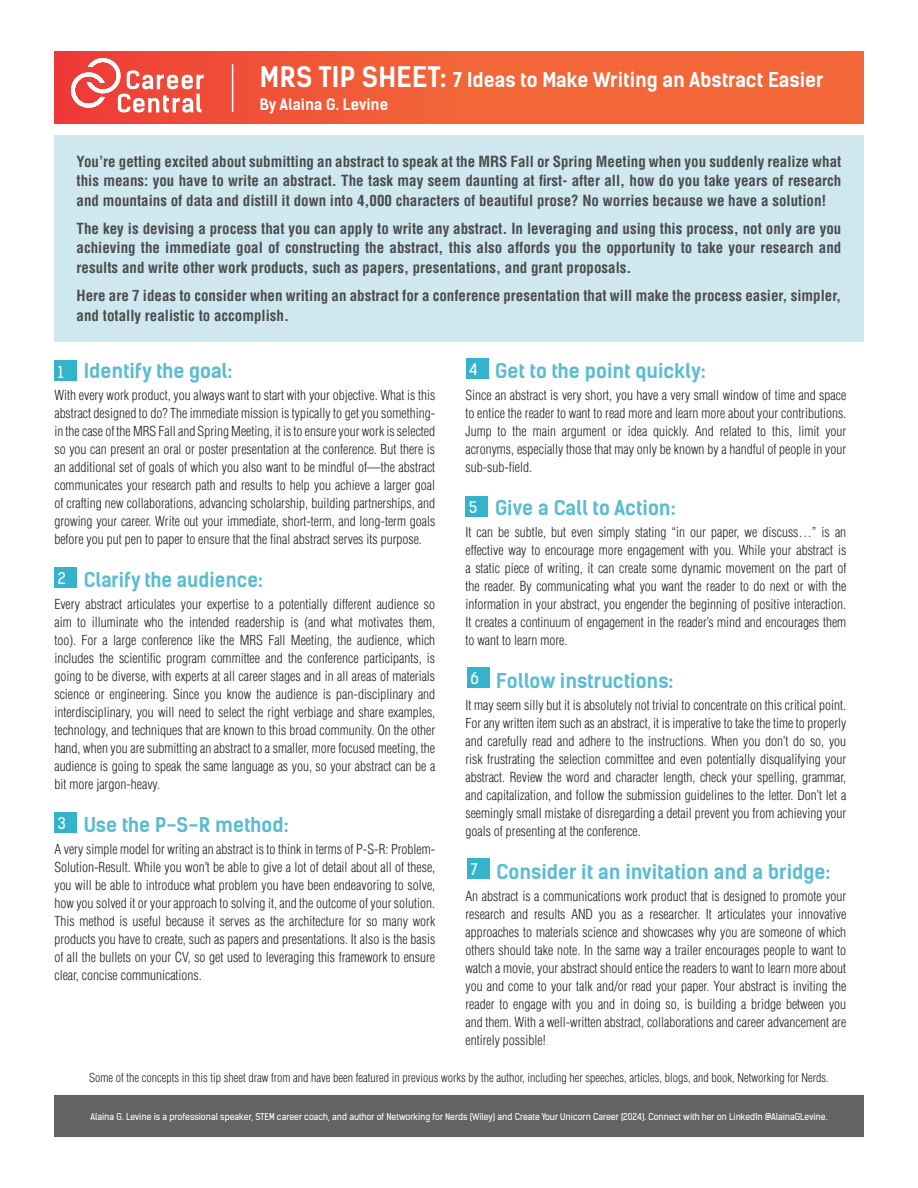
<style>
.page{position:relative;width:918px;height:1188px;background:#fff}
.page>*{position:absolute;margin:0;border:0;box-sizing:border-box;transform-origin:0 0}
.t1{font:700 19.5px "Kelson Sans";color:#5abcd1}
.t2{font:700 19.5px "Kelson Sans";color:#fff}
.t3{font:15.45px "Kelson Sans";color:#fff}
.t4{font:700 condensed 15px/19.5px "Helvetica LT Std";color:#4b4c4d;text-align:justify}
.t5{font:700 15px "Kelson Sans";color:#fff}
.t6{font:300 condensed 13.5px/18px "Helvetica LT Std";color:#231f20;text-align:justify}
.t7{font:300 condensed 12px "Helvetica LT Std";color:#231f20}
.t8{font:9px "Kelson Sans";color:#fff}
.s1{font-size:27px}
</style>
<div class="page">
<div style="left:54px;top:51px;width:810px;height:72px;background:linear-gradient(to right,#ef4638,#f37138)"></div>
<svg style="left:71px;top:58px;width:133px;height:55px"></svg>
<hr style="left:232px;top:64px;width:1px;height:48px;background:#fff">
<div style="left:54px;top:135px;width:810px;height:207px;background:#cfe8ef"></div>
<div style="left:54px;top:361px;width:23px;height:20px;background:#35b3cc"></div>
<div style="left:54px;top:567px;width:23px;height:20px;background:#35b3cc"></div>
<div style="left:54px;top:812px;width:23px;height:21px;background:#35b3cc"></div>
<div style="left:466px;top:358px;width:23px;height:21px;background:#35b3cc"></div>
<div style="left:54px;top:1096px;width:810px;height:41px;background:#636366"></div>
<div style="left:465px;top:496px;width:23px;height:21px;background:#35b3cc"></div>
<div style="left:467px;top:667px;width:23px;height:21px;background:#35b3cc"></div>
<div style="left:467px;top:858px;width:23px;height:21px;background:#35b3cc"></div>
<h1 class="t2" style="left:260px;top:68px;width:565px"><span class="s1">MRS TIP SHEET:</span> 7 Ideas to Make Writing an Abstract Easier</h1>
<p class="t5" style="left:260px;top:95px;width:130px">By Alaina G. Levine</p>
<p class="t4" style="left:77px;top:151px;width:766px">You’re getting excited about submitting an abstract to speak at the MRS Fall or Spring Meeting when you suddenly realize what this means: you have to write an abstract. The task may seem daunting at first- after all, how do you take years of research and mountains of data and distill it down into 4,000 characters of beautiful prose? No worries because we have a solution!</p>
<p class="t4" style="left:77px;top:219px;width:766px">The key is devising a process that you can apply to write any abstract. In leveraging and using this process, not only are you achieving the immediate goal of constructing the abstract, this also affords you the opportunity to take your research and results and write other work products, such as papers, presentations, and grant proposals.</p>
<p class="t4" style="left:77px;top:286px;width:766px">Here are 7 ideas to consider when writing an abstract for a conference presentation that will make the process easier, simpler, and totally realistic to accomplish.</p>
<h1 class="t1" style="left:84px;top:359px;width:150px">Identify the goal:</h1>
<p class="t6" style="left:54px;top:386px;width:382px">With every work product, you always want to start with your objective. What is this abstract designed to do? The immediate mission is typically to get you something&shy;in the case of the MRS Fall and Spring Meeting, it is to ensure your work is selected so you can present an oral or poster presentation at the conference. But there is an additional set of goals of which you also want to be mindful of—the abstract communicates your research path and results to help you achieve a larger goal of crafting new collaborations, advancing scholarship, building partnerships, and growing your career. Write out your immediate, short-term, and long-term goals before you put pen to paper to ensure that the final abstract serves its purpose.</p>
<h1 class="t1" style="left:84px;top:568px;width:181px">Clarify the audience:</h1>
<p class="t6" style="left:54px;top:595px;width:382px">Every abstract articulates your expertise to a potentially different audience so aim to illuminate who the intended readership is (and what motivates them, too). For a large conference like the MRS Fall Meeting, the audience, which includes the scientific program committee and the conference participants, is going to be diverse, with experts at all career stages and in all areas of materials science or engineering. Since you know the audience is pan-disciplinary and interdisciplinary, you will need to select the right verbiage and share examples, technology, and techniques that are known to this broad community. On the other hand, when you are submitting an abstract to a smaller, more focused meeting, the audience is going to speak the same language as you, so your abstract can be a bit more jargon-heavy.</p>
<h1 class="t1" style="left:84px;top:813px;width:206px">Use the P-S-R method:</h1>
<p class="t6" style="left:54px;top:840px;width:382px">A very simple model for writing an abstract is to think in terms of P-S-R: Problem-Solution-Result. While you won’t be able to give a lot of detail about all of these, you will be able to introduce what problem you have been endeavoring to solve, how you solved it or your approach to solving it, and the outcome of your solution.<br>This method is useful because it serves as the architecture for so many work products you have to create, such as papers and presentations. It also is the basis of all the bullets on your CV, so get used to leveraging this framework to ensure clear, concise communications.</p>
<p class="t3" style="left:58px;top:362px;width:7px">1</p>
<p class="t3" style="left:58px;top:569px;width:9px">2</p>
<p class="t3" style="left:58px;top:814px;width:9px">3</p>
<h1 class="t1" style="left:495px;top:359px;width:212px">Get to the point quickly:</h1>
<p class="t6" style="left:465px;top:386px;width:382px">Since an abstract is very short, you have a very small window of time and space to entice the reader to want to read more and learn more about your contributions.<br>Jump to the main argument or idea quickly. And related to this, limit your acronyms, especially those that may only be known by a handful of people in your sub-sub-field.</p>
<h1 class="t1" style="left:495px;top:496px;width:182px">Give a Call to Action:</h1>
<p class="t6" style="left:465px;top:523px;width:382px">It can be subtle, but even simply stating “in our paper, we discuss…” is an effective way to encourage more engagement with you. While your abstract is a static piece of writing, it can create some dynamic movement on the part of the reader. By communicating what you want the reader to do next or with the information in your abstract, you engender the beginning of positive interaction.<br>It creates a continuum of engagement in the reader’s mind and encourages them to want to learn more.</p>
<h1 class="t1" style="left:496px;top:669px;width:179px">Follow instructions:</h1>
<p class="t6" style="left:465px;top:696px;width:382px">It may seem silly but it is absolutely not trivial to concentrate on this critical point.<br>For any written item such as an abstract, it is imperative to take the time to properly and carefully read and adhere to the instructions. When you don’t do so, you risk frustrating the selection committee and even potentially disqualifying your abstract. Review the word and character length, check your spelling, grammar, and capitalization, and follow the submission guidelines to the letter. Don’t let a seemingly small mistake of disregarding a detail prevent you from achieving your goals of presenting at the conference.</p>
<h1 class="t1" style="left:497px;top:860px;width:335px">Consider it an invitation and a bridge:</h1>
<p class="t6" style="left:465px;top:887px;width:382px">An abstract is a communications work product that is designed to promote your research and results AND you as a researcher. It articulates your innovative approaches to materials science and showcases why you are someone of which others should take note. In the same way a trailer encourages people to want to watch a movie, your abstract should entice the readers to want to learn more about you and come to your talk and/or read your paper. Your abstract is inviting the reader to engage with you and in doing so, is building a bridge between you and them. With a well-written abstract, collaborations and career advancement are entirely possible!</p>
<p class="t3" style="left:469px;top:360px;width:10px">4</p>
<p class="t3" style="left:469px;top:498px;width:9px">5</p>
<p class="t3" style="left:470px;top:669px;width:10px">6</p>
<p class="t3" style="left:471px;top:860px;width:8px">7</p>
<p class="t7" style="left:89px;top:1070px;width:741px">Some of the concepts in this tip sheet draw from and have been featured in previous works by the author, including her speeches, articles, blogs, and book, Networking for Nerds.</p>
<p class="t8" style="left:90px;top:1111px;width:739px">Alaina G. Levine is a professional speaker, STEM career coach, and author of Networking for Nerds (Wiley) and Create Your Unicorn Career (2024). Connect with her on LinkedIn @AlainaGLevine.</p>
</div>
